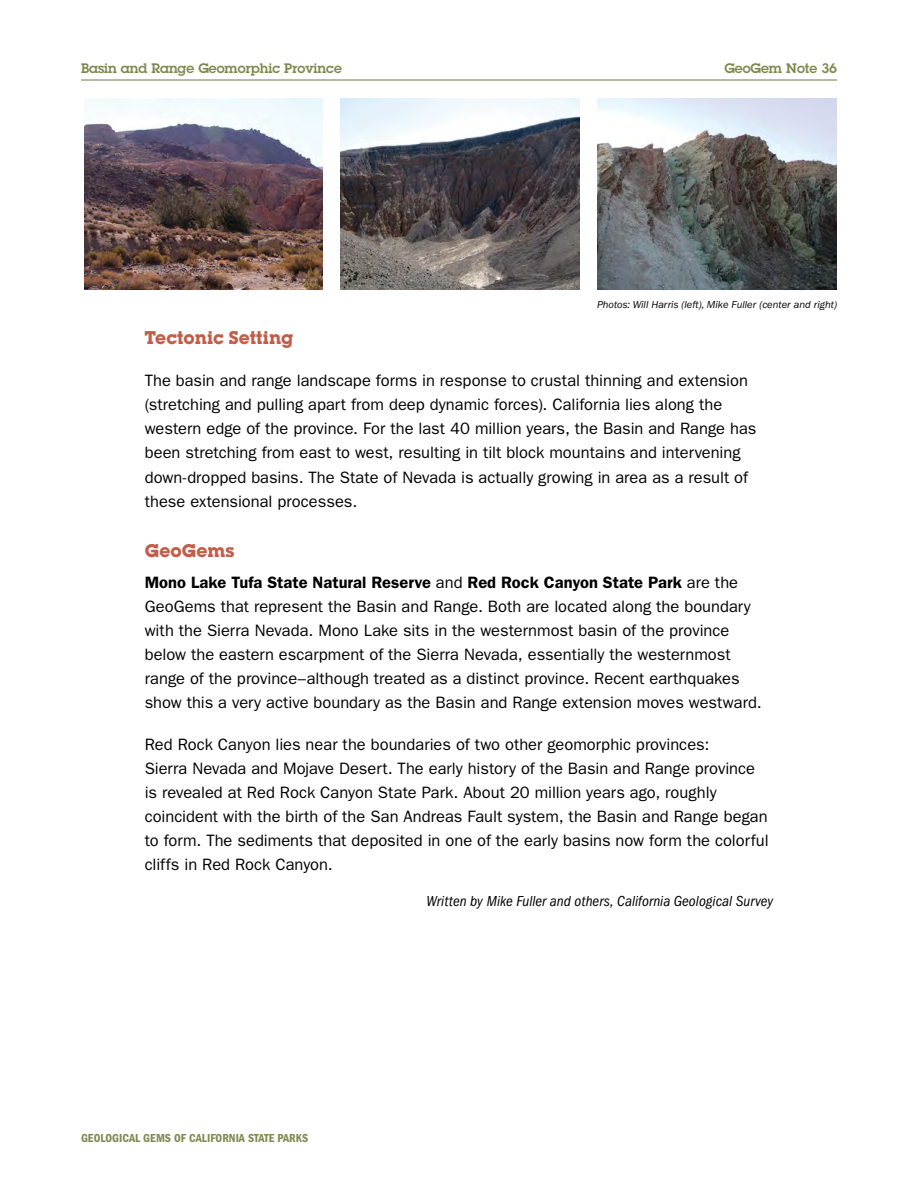
<style>
.page{position:relative;width:918px;height:1188px;background:#fff}
.page>*{position:absolute;margin:0;border:0;box-sizing:border-box;transform-origin:0 0}
._1st_Para{font:700 18px "Lubalin Graph Std";color:#c15d49}
.Body{font:16.5px/24px "ITC Franklin Gothic Std";color:#000}
.ByLine{font:italic condensed 15px "ITC Franklin Gothic Std";letter-spacing:.005em;color:#000}
.Header_pages{font:600 13.5px "Lubalin Graph Std";color:#808850}
.t1{font:12px "ITC Franklin Gothic Std Dm Cd";color:#808850}
.Header_pages-2{font:italic 10.5px "ITC Franklin Gothic Std";color:#000}
.s1{font-weight:600}
</style>
<div class="page">
<hr style="left:81px;top:79px;width:756px;height:2px;background:#808850">
<img style="left:84px;top:98px;width:239px;height:192px">
<img style="left:341px;top:98px;width:238px;height:192px">
<img style="left:597px;top:98px;width:239px;height:192px">
<p class="Header_pages" style="left:81px;top:59px;width:262px">Basin and Range Geomorphic Province</p>
<p class="Header_pages" style="left:724px;top:59px;width:114px">GeoGem Note 36</p>
<p class="Header_pages-2" style="left:597px;top:298px;width:242px">Photos: Will Harris (left), Mike Fuller (center and right)</p>
<p class="_1st_Para" style="left:145px;top:326px;width:150px">Tectonic Setting</p>
<p class="Body" style="left:145px;top:369px;width:613px">The basin and range landscape forms in response to crustal thinning and extension (stretching and pulling apart from deep dynamic forces). California lies along the western edge of the province. For the last 40 million years, the Basin and Range has been stretching from east to west, resulting in tilt block mountains and intervening down-dropped basins. The State of Nevada is actually growing in area as a result of these extensional processes.</p>
<p class="_1st_Para" style="left:145px;top:539px;width:91px">GeoGems</p>
<p class="Body" style="left:145px;top:571px;width:619px"><span class="s1">Mono Lake Tufa State Natural Reserve</span> and <span class="s1">Red Rock Canyon State Park</span> are the GeoGems that represent the Basin and Range. Both are located along the boundary with the Sierra Nevada. Mono Lake sits in the westernmost basin of the province below the eastern escarpment of the Sierra Nevada, essentially the westernmost range of the province–although treated as a distinct province. Recent earthquakes show this a very active boundary as the Basin and Range extension moves westward.</p>
<p class="Body" style="left:145px;top:733px;width:625px">Red Rock Canyon lies near the boundaries of two other geomorphic provinces:<br>Sierra Nevada and Mojave Desert. The early history of the Basin and Range province is revealed at Red Rock Canyon State Park. About 20 million years ago, roughly coincident with the birth of the San Andreas Fault system, the Basin and Range began to form. The sediments that deposited in one of the early basins now form the colorful cliffs in Red Rock Canyon.</p>
<p class="ByLine" style="left:427px;top:893px;width:348px">Written by Mike Fuller and others, California Geological Survey</p>
<p class="t1" style="left:81px;top:1131px;width:229px">GEOLOGICAL GEMS OF CALIFORNIA STATE PARKS</p>
</div>
